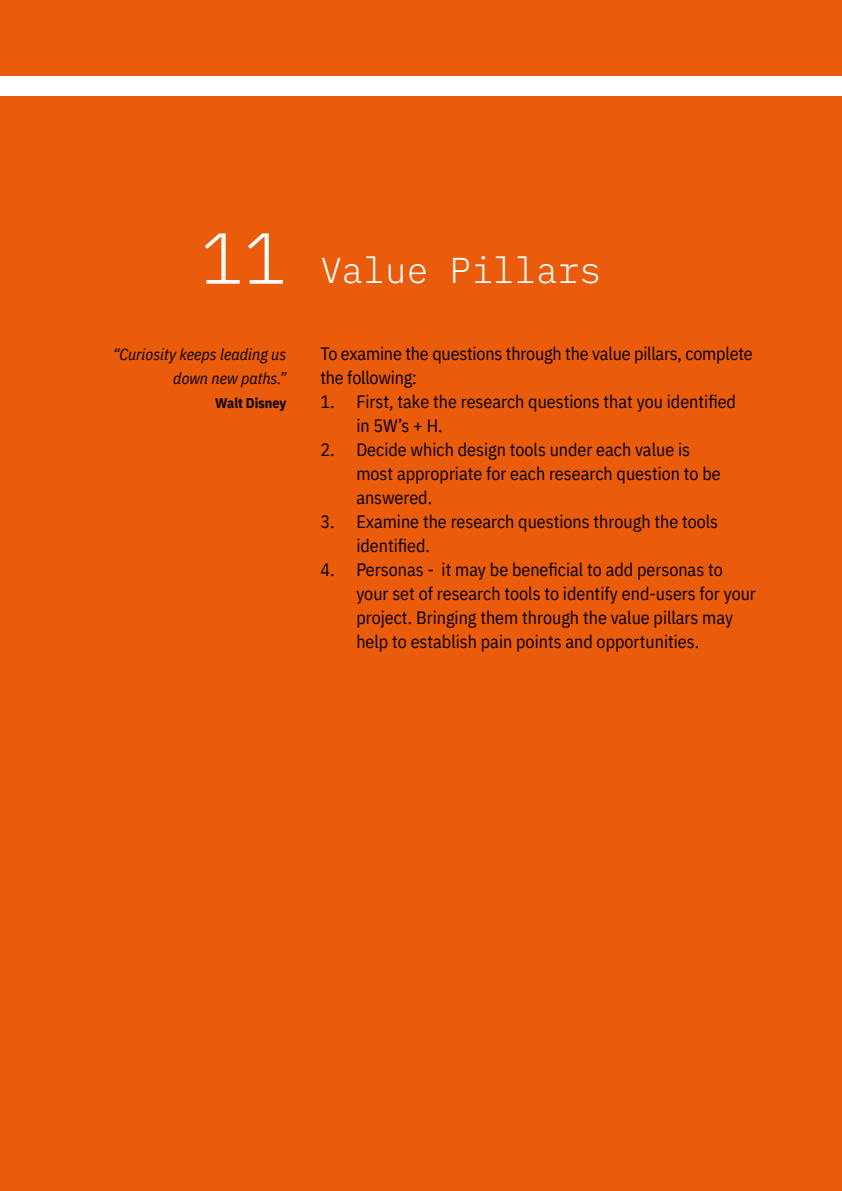
<style>
.page{position:relative;width:842px;height:1191px;background:#ea5b0b}
.page>*{position:absolute;margin:0;border:0;box-sizing:border-box;transform-origin:0 0}
.t1{font:300 72px "IBM Plex Mono";color:#fff}
.t2{font:300 36px "IBM Plex Mono";color:#fff}
.t3{font:18px/24px "IBM Plex Sans Cond";color:#000}
.t4{font:italic 16px/24px "IBM Plex Sans Cond";color:#000;text-align:right}
.t5{font:700 14px "IBM Plex Sans Cond";color:#000}
</style>
<div class="page">
<div style="left:0;top:76px;width:842px;height:20px;background:#fff"></div>
<h1 class="t1" style="left:200px;top:204px;width:88px">11</h1>
<p class="t4" style="left:113px;top:341px;width:175px">“Curiosity keeps leading us down new paths.”</p>
<p class="t5" style="left:215px;top:392px;width:73px">Walt Disney</p>
<h2 class="t2" style="left:320px;top:243px;width:282px">Value Pillars</h2>
<p class="t3" style="left:320px;top:340px;width:434px">To examine the questions through the value pillars, complete the following:</p>
<p class="t3" style="left:356px;top:388px;width:381px;text-indent:-36px">1. First, take the research questions that you identified in 5W’s + H.</p>
<p class="t3" style="left:356px;top:436px;width:366px;text-indent:-36px">2. Decide which design tools under each value is most appropriate for each research question to be answered.</p>
<p class="t3" style="left:356px;top:508px;width:363px;text-indent:-36px">3. Examine the research questions through the tools identified.</p>
<p class="t3" style="left:356px;top:556px;width:401px;text-indent:-36px">4. Personas - it may be beneficial to add personas to your set of research tools to identify end-users for your project. Bringing them through the value pillars may help to establish pain points and opportunities.</p>
</div>
